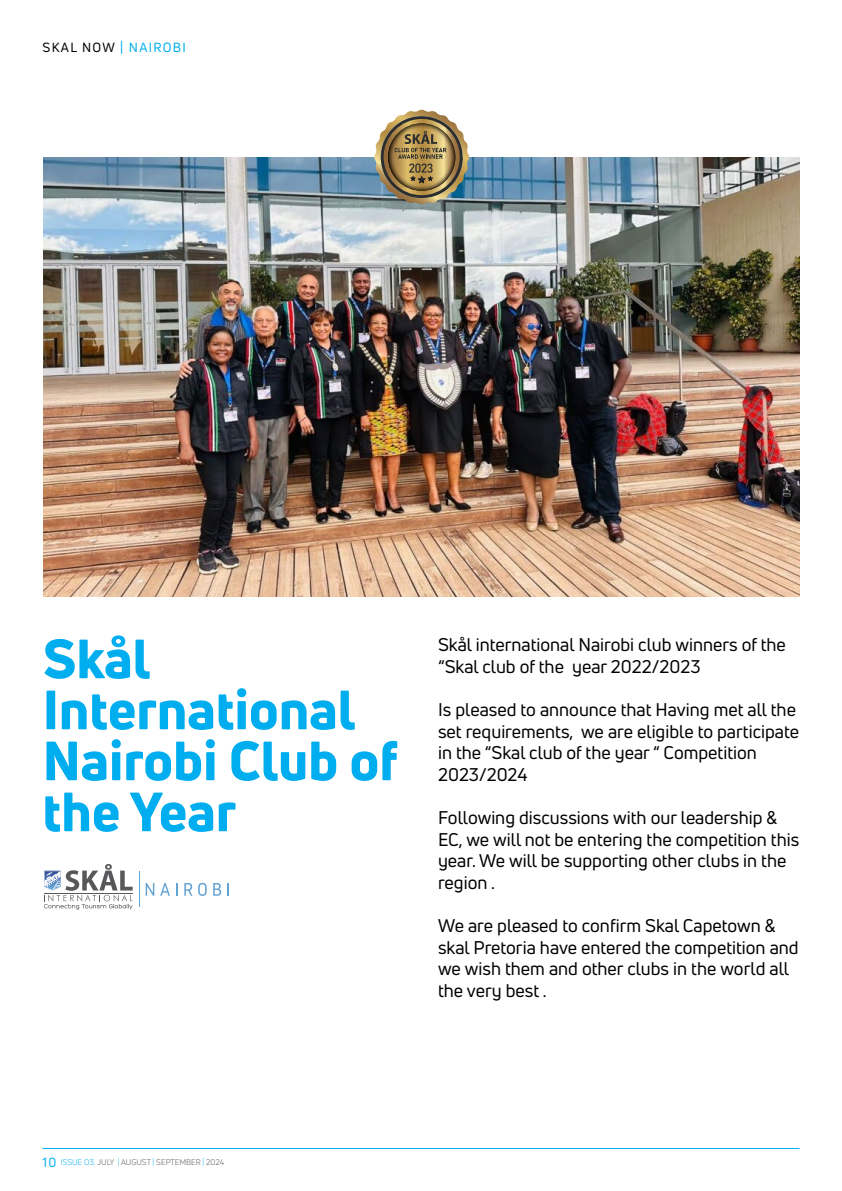
<style>
.page{position:relative;width:842px;height:1191px;background:#fff}
.page>*{position:absolute;margin:0;border:0;box-sizing:border-box;transform-origin:0 0}
.t1{font:800 54px/51px "Uni Neue";color:#00aeef}
.t2{font:18px/21.6px "Uni Neue";color:#000}
.t3{font:13px "Uni Neue";letter-spacing:.1em;color:#00aeef}
.t4{font:8px "Uni Neue";color:#58585b}
.s1{color:#000}
.s2{color:#00aeef}
</style>
<div class="page">
<hr style="left:43px;top:1148px;width:756px;height:1px;background:#00aeef">
<img style="left:44px;top:157px;width:755px;height:439px">
<img style="left:374px;top:110px;width:95px;height:94px">
<svg style="left:44px;top:864px;width:89px;height:45px"></svg>
<hr style="left:139px;top:871px;width:1px;height:36px;background:#62a3d4">
<svg style="left:146px;top:883px;width:8px;height:12px"></svg>
<svg style="left:160px;top:883px;width:10px;height:12px"></svg>
<svg style="left:176px;top:883px;width:1px;height:12px"></svg>
<svg style="left:184px;top:883px;width:8px;height:12px"></svg>
<svg style="left:198px;top:883px;width:9px;height:13px"></svg>
<svg style="left:213px;top:883px;width:8px;height:12px"></svg>
<svg style="left:227px;top:883px;width:2px;height:12px"></svg>
<p class="t3" style="left:43px;top:40px;width:145px"><span class="s1">SKAL NOW</span> | NAIROBI</p>
<h1 class="t1" style="left:43px;top:632px;width:357px">Skål<br>International<br>Nairobi Club of the Year</h1>
<p class="t2" style="left:438px;top:634px;width:349px">Skål international Nairobi club winners of the “Skal club of the year 2022/2023</p>
<p class="t2" style="left:438px;top:698px;width:363px">Is pleased to announce that Having met all the set requirements, we are eligible to participate in the “Skal club of the year “ Competition 2023/2024</p>
<p class="t2" style="left:438px;top:806px;width:363px">Following discussions with our leadership &amp; EC, we will not be entering the competition this year. We will be supporting other clubs in the region .</p>
<p class="t2" style="left:438px;top:914px;width:362px">We are pleased to confirm Skal Capetown &amp; skal Pretoria have entered the competition and we wish them and other clubs in the world all the very best .</p>
<p class="t3" style="left:43px;top:1154px;width:15px">10</p>
<p class="t4" style="left:61px;top:1157px;width:165px"><span class="s2">ISSUE O3:</span> JULY <span class="s2">|</span> AUGUST <span class="s2">|</span> SEPTEMBER <span class="s2">|</span> 2024</p>
</div>
